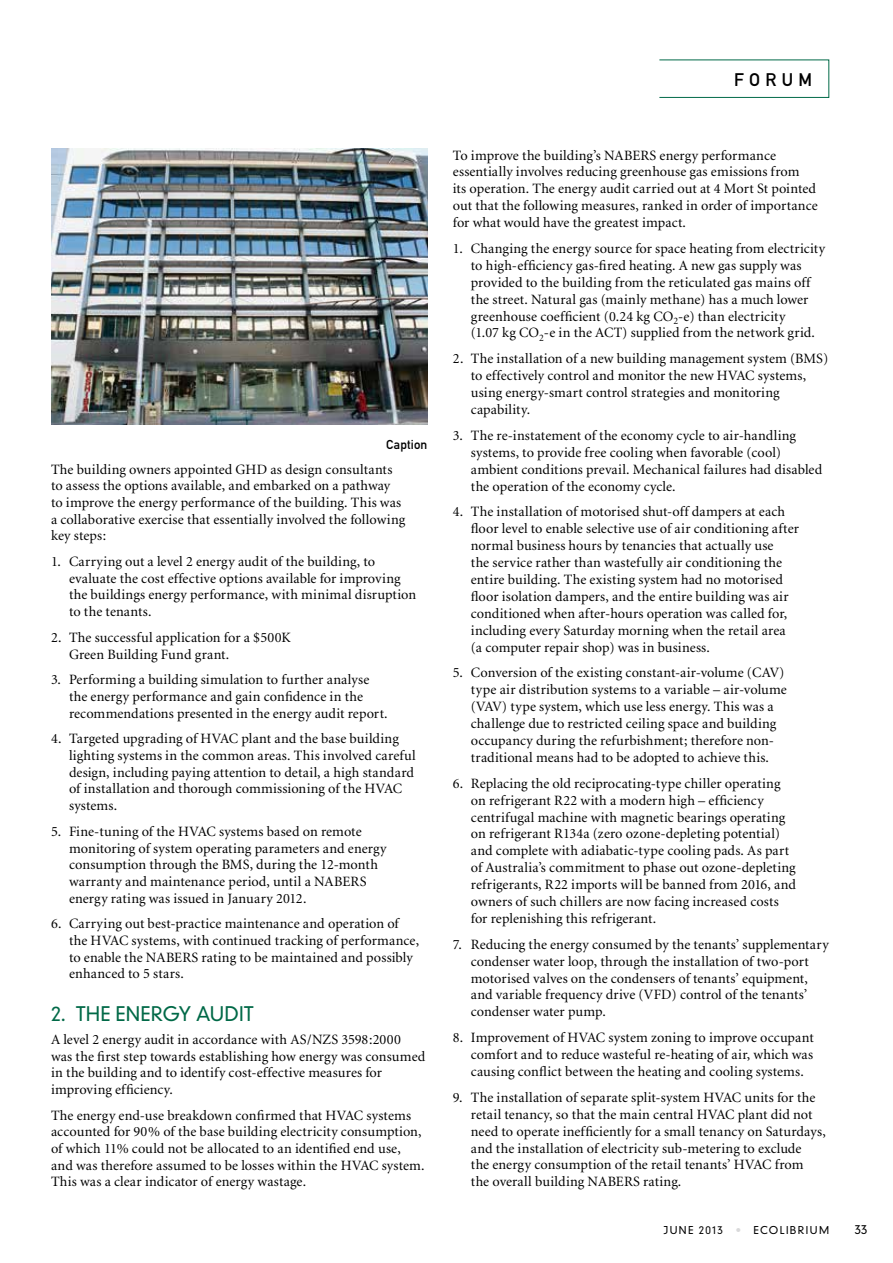
<style>
.page{position:relative;width:893px;height:1263px;background:#fff}
.page>*{position:absolute;margin:0;border:0;box-sizing:border-box;transform-origin:0 0}
.t1{font:300 19.5px "DIN Neuzeit Grotesk";letter-spacing:.005em;color:#006947}
.t2{font:18px "DIN Mittelschrift";letter-spacing:.3em;color:#000}
.t3{font:14.25px/17px "Minion";letter-spacing:.005em;color:#000}
.t4{font:12.75px "DIN Mittelschrift";letter-spacing:.01em;color:#000}
.t5{font:300 12px "DIN Neuzeit Grotesk";color:#000}
.t6{font:300 10.5px "DIN Neuzeit Grotesk";letter-spacing:.13em;color:#000}
.s1{color:#d9d9da}
</style>
<div class="page">
<div style="left:659px;top:60px;width:170px;height:38px;border:1px solid #006947"></div>
<img style="left:51px;top:149px;width:376px;height:275px">
<p class="t4" style="left:386px;top:437px;width:43px">Caption</p>
<p class="t3" style="left:51px;top:461px;width:356px">The building owners appointed GHD as design consultants to assess the options available, and embarked on a pathway to improve the energy performance of the building. This was a collaborative exercise that essentially involved the following key steps:</p>
<p class="t3" style="left:69px;top:554px;width:349px;text-indent:-18px">1. Carrying out a level 2 energy audit of the building, to evaluate the cost effective options available for improving the buildings energy performance, with minimal disruption to the tenants.</p>
<p class="t3" style="left:69px;top:629px;width:223px;text-indent:-18px">2. The successful application for a $500K<br>Green Building Fund grant.</p>
<p class="t3" style="left:69px;top:672px;width:320px;text-indent:-18px">3. Performing a building simulation to further analyse the energy performance and gain confidence in the recommendations presented in the energy audit report.</p>
<p class="t3" style="left:69px;top:731px;width:348px;text-indent:-18px">4. Targeted upgrading of HVAC plant and the base building lighting systems in the common areas. This involved careful design, including paying attention to detail, a high standard of installation and thorough commissioning of the HVAC systems.</p>
<p class="t3" style="left:69px;top:823px;width:319px;text-indent:-18px">5. Fine-tuning of the HVAC systems based on remote monitoring of system operating parameters and energy consumption through the BMS, during the 12-month warranty and maintenance period, until a NABERS energy rating was issued in January 2012.</p>
<p class="t3" style="left:69px;top:916px;width:352px;text-indent:-18px">6. Carrying out best-practice maintenance and operation of the HVAC systems, with continued tracking of performance, to enable the NABERS rating to be maintained and possibly enhanced to 5 stars.</p>
<h1 class="t1" style="left:51px;top:1002px;width:200px">2. THE ENERGY AUDIT</h1>
<p class="t3" style="left:51px;top:1031px;width:376px">A level 2 energy audit in accordance with AS/NZS 3598:2000 was the first step towards establishing how energy was consumed in the building and to identify cost-effective measures for improving efficiency.</p>
<p class="t3" style="left:51px;top:1107px;width:375px">The energy end-use breakdown confirmed that HVAC systems accounted for 90% of the base building electricity consumption, of which 11% could not be allocated to an identified end use, and was therefore assumed to be losses within the HVAC system.<br>This was a clear indicator of energy wastage.</p>
<p class="t2" style="left:734px;top:69px;width:80px">FORUM</p>
<p class="t3" style="left:453px;top:147px;width:366px">To improve the building’s NABERS energy performance essentially involves reducing greenhouse gas emissions from<br>its operation. The energy audit carried out at 4 Mort St pointed out that the following measures, ranked in order of importance for what would have the greatest impact.</p>
<p class="t3" style="left:471px;top:240px;width:356px;text-indent:-18px">1. Changing the energy source for space heating from electricity to high-efficiency gas-fired heating. A new gas supply was provided to the building from the reticulated gas mains off the street. Natural gas (mainly methane) has a much lower greenhouse coefficient (0.24 kg CO<sub>2</sub>-e) than electricity<br>(1.07 kg CO<sub>2</sub>-e in the ACT) supplied from the network grid.</p>
<p class="t3" style="left:471px;top:351px;width:359px;text-indent:-18px">2. The installation of a new building management system (BMS) to effectively control and monitor the new HVAC systems, using energy-smart control strategies and monitoring capability.</p>
<p class="t3" style="left:471px;top:427px;width:353px;text-indent:-18px">3. The re-instatement of the economy cycle to air-handling systems, to provide free cooling when favorable (cool) ambient conditions prevail. Mechanical failures had disabled the operation of the economy cycle.</p>
<p class="t3" style="left:471px;top:504px;width:330px;text-indent:-18px">4. The installation of motorised shut-off dampers at each floor level to enable selective use of air conditioning after normal business hours by tenancies that actually use<br>the service rather than wastefully air conditioning the entire building. The existing system had no motorised floor isolation dampers, and the entire building was air conditioned when after-hours operation was called for, including every Saturday morning when the retail area (a computer repair shop) was in business.</p>
<p class="t3" style="left:471px;top:665px;width:317px;text-indent:-18px">5. Conversion of the existing constant-air-volume (CAV) type air distribution systems to a variable – air-volume (VAV) type system, which use less energy. This was a challenge due to restricted ceiling space and building occupancy during the refurbishment; therefore non&shy;traditional means had to be adopted to achieve this.</p>
<p class="t3" style="left:471px;top:775px;width:327px;text-indent:-18px">6. Replacing the old reciprocating-type chiller operating on refrigerant R22 with a modern high – efficiency centrifugal machine with magnetic bearings operating on refrigerant R134a (zero ozone-depleting potential) and complete with adiabatic-type cooling pads. As part of Australia’s commitment to phase out ozone-depleting refrigerants, R22 imports will be banned from 2016, and owners of such chillers are now facing increased costs for replenishing this refrigerant.</p>
<p class="t3" style="left:471px;top:936px;width:359px;text-indent:-18px">7. Reducing the energy consumed by the tenants’ supplementary condenser water loop, through the installation of two-port motorised valves on the condensers of tenants’ equipment, and variable frequency drive (VFD) control of the tenants’ condenser water pump.</p>
<p class="t3" style="left:471px;top:1030px;width:344px;text-align:justify;text-indent:-18px">8. Improvement of HVAC system zoning to improve occupant comfort and to reduce wasteful re-heating of air, which was causing conflict between the heating and cooling systems.</p>
<p class="t3" style="left:471px;top:1089px;width:356px;text-indent:-18px">9. The installation of separate split-system HVAC units for the retail tenancy, so that the main central HVAC plant did not need to operate inefficiently for a small tenancy on Saturdays, and the installation of electricity sub-metering to exclude<br>the energy consumption of the retail tenants’ HVAC from<br>the overall building NABERS rating.</p>
<p class="t6" style="left:663px;top:1224px;width:167px">JUNE 2013 <span class="s1">•</span> ECOLIBRIUM</p>
<p class="t5" style="left:855px;top:1222px;width:14px">33</p>
</div>
